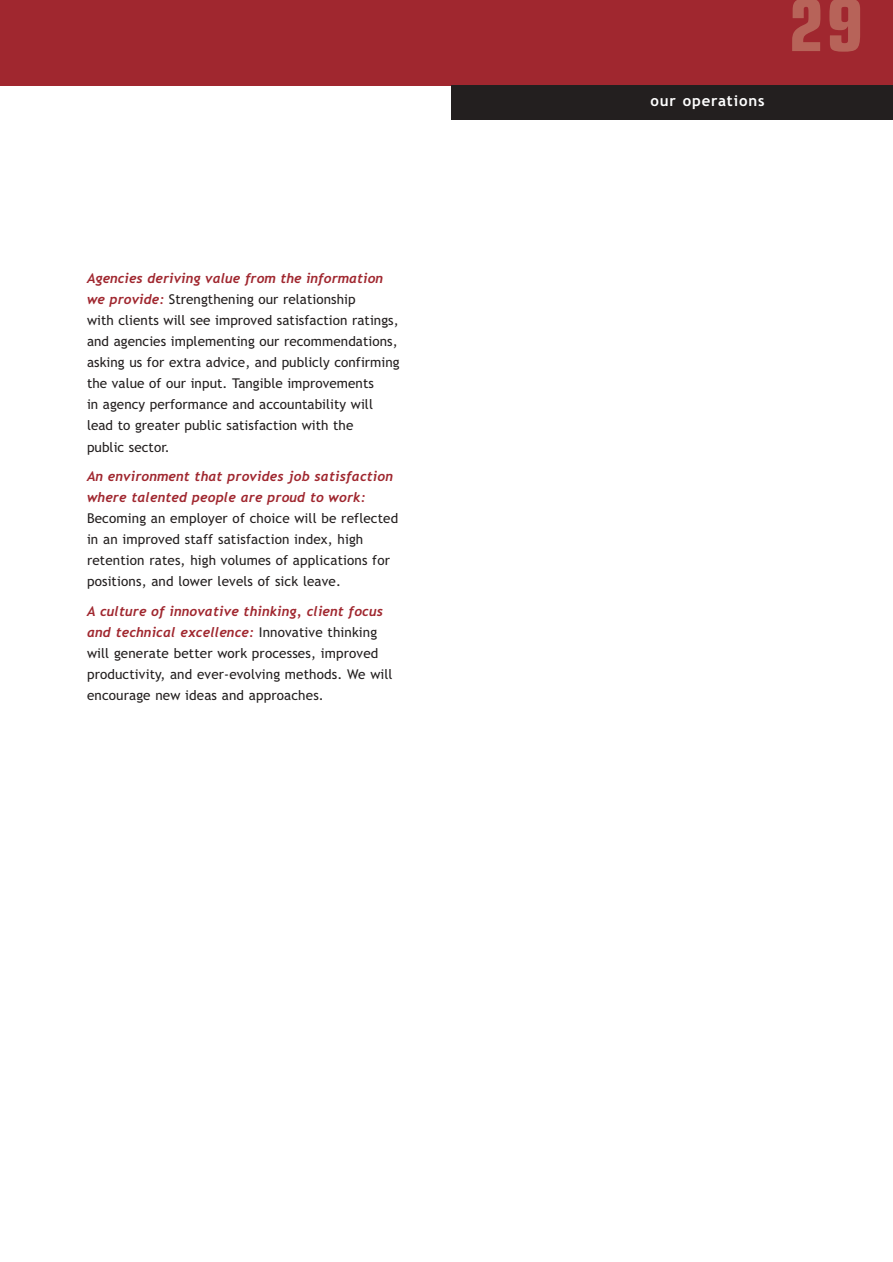
<style>
.page{position:relative;width:893px;height:1262px;background:#fff}
.page>*{position:absolute;margin:0;border:0;box-sizing:border-box;transform-origin:0 0}
.t1{font:700 condensed 72px "Eurostile";color:#b76359}
.t2{font:700 15px "Trebuchet MS";letter-spacing:.06em;color:#fff}
.t3{font:13.5px/21px "Trebuchet MS";letter-spacing:.005em;color:#231f1f}
.t4{font:italic 700 13.5px/21px "Trebuchet";letter-spacing:.01em;color:#a0272f}
.s1{font-family:"Trebuchet";font-weight:700;font-style:italic;color:#a0272f}
.s2{font-family:"Trebuchet MS";font-weight:400;font-style:normal;color:#231f1f}
</style>
<div class="page">
<div style="left:0;top:0;width:892px;height:85px;background:#a0272f"></div>
<div style="left:451px;top:85px;width:441px;height:34px;background:#231f1f"></div>
<p class="t4" style="left:87px;top:269px;width:297px">Agencies deriving value from the information</p>
<p class="t3" style="left:87px;top:290px;width:314px"><span class="s1">we provide:</span> Strengthening our relationship<br>with clients will see improved satisfaction ratings, and agencies implementing our recommendations, asking us for extra advice, and publicly confirming the value of our input. Tangible improvements<br>in agency performance and accountability will lead to greater public satisfaction with the<br>public sector.</p>
<p class="t4" style="left:87px;top:467px;width:307px">An environment that provides job satisfaction where talented people are proud to work:</p>
<p class="t3" style="left:87px;top:509px;width:313px">Becoming an employer of choice will be reflected in an improved staff satisfaction index, high retention rates, high volumes of applications for positions, and lower levels of sick leave.</p>
<p class="t4" style="left:87px;top:601px;width:297px">A culture of innovative thinking, client focus and technical excellence: <span class="s2">Innovative thinking</span></p>
<p class="t3" style="left:87px;top:643px;width:307px">will generate better work processes, improved productivity, and ever-evolving methods. We will encourage new ideas and approaches.</p>
<p class="t2" style="left:650px;top:95px;width:116px">our operations</p>
<h1 class="t1" style="left:788px;top:-1px;width:76px">29</h1>
</div>
